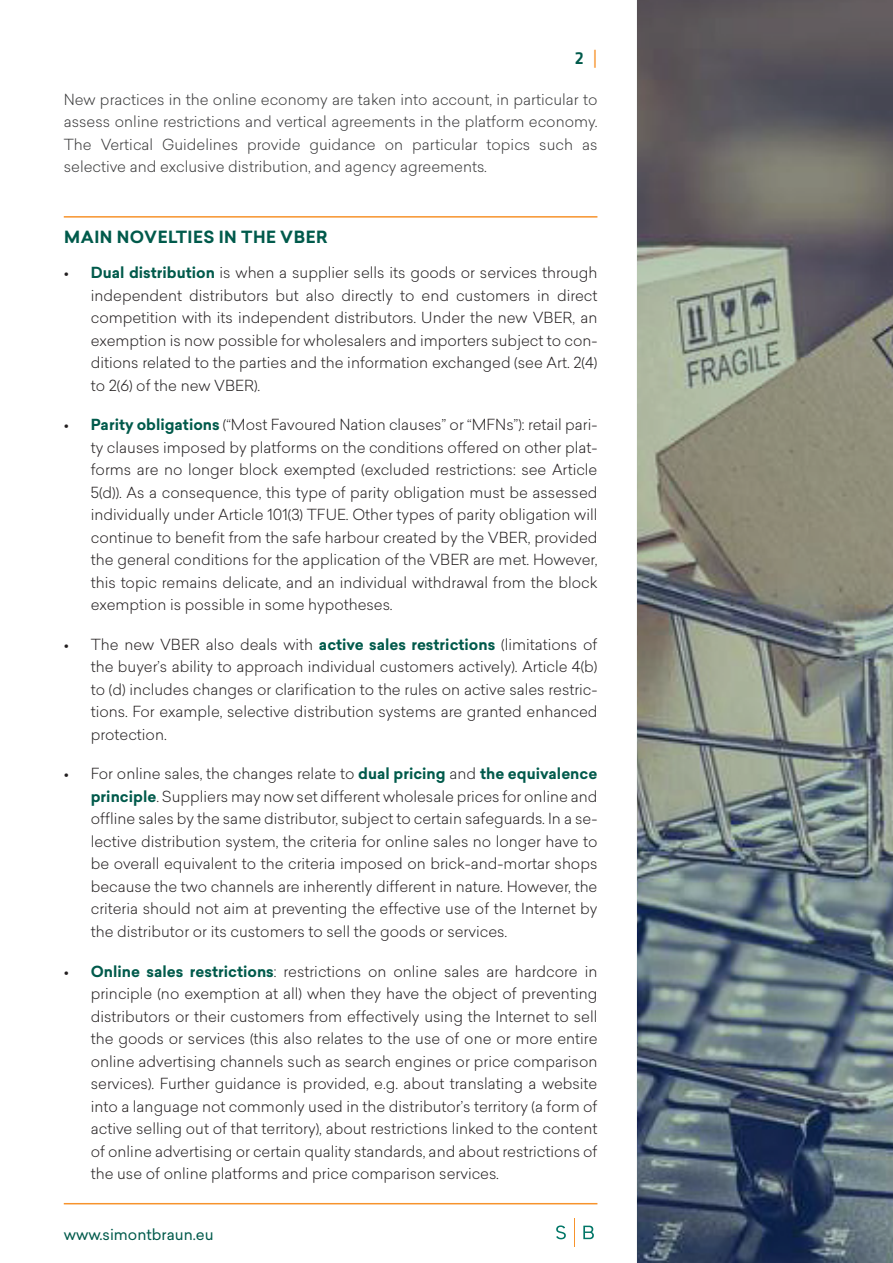
<style>
.page{position:relative;width:893px;height:1263px;background:#fff}
.page>*{position:absolute;margin:0;border:0;box-sizing:border-box;transform-origin:0 0}
.t1{font:500 18px "Klavika";color:#005a4b}
.Titre_1_-_green_bold{font:700 16.5px "Sailec";letter-spacing:.03em;color:#005a4b}
.t2{font:300 15px/22.5px "Sailec";color:#231f20;text-align:justify}
.Texte{font:300 15px/22.5px "Sailec";color:#383839;text-align:justify}
.t3{font:15px "Sailec";color:#005a4b}
.s1{color:#f7932c}
.s2{font-weight:700;color:#005a4b}
</style>
<div class="page">
<hr style="left:64px;top:1203px;width:533px;height:1px;background:#f7932c">
<svg style="left:574px;top:1218px;width:1px;height:28px"></svg>
<svg style="left:556px;top:1225px;width:10px;height:14px"></svg>
<svg style="left:583px;top:1225px;width:11px;height:14px"></svg>
<svg style="left:637px;top:0;width:256px;height:1263px;background:#717978"></svg>
<hr style="left:64px;top:216px;width:533px;height:2px;background:#f7932c">
<p class="t1" style="left:575px;top:48px;width:24px">2 <span class="s1">|</span></p>
<p class="Texte" style="left:64px;top:88px;width:535px">New practices in the online economy are taken into account, in particular to assess online restrictions and vertical agreements in the platform economy.<br>The Vertical Guidelines provide guidance on particular topics such as selective and exclusive distribution, and agency agreements.</p>
<p class="Titre_1_-_green_bold" style="left:64px;top:225px;width:265px">MAIN NOVELTIES IN THE VBER</p>
<p class="t2" style="left:91px;top:261px;width:508px;text-indent:-27px">• <span class="s2">Dual distribution</span> is when a supplier sells its goods or services through independent distributors but also directly to end customers in direct competition with its independent distributors. Under the new VBER, an exemption is now possible for wholesalers and importers subject to con&shy;ditions related to the parties and the information exchanged (see Art. 2(4) to 2(6) of the new VBER).</p>
<p class="t2" style="left:91px;top:413px;width:508px;text-indent:-27px">• <span class="s2">Parity obligations</span> (“Most Favoured Nation clauses” or “MFNs”): retail pari&shy;ty clauses imposed by platforms on the conditions offered on other plat&shy;forms are no longer block exempted (excluded restrictions: see Article 5(d)). As a consequence, this type of parity obligation must be assessed individually under Article 101(3) TFUE. Other types of parity obligation will continue to benefit from the safe harbour created by the VBER, provided the general conditions for the application of the VBER are met. However, this topic remains delicate, and an individual withdrawal from the block exemption is possible in some hypotheses.</p>
<p class="t2" style="left:91px;top:633px;width:508px;text-indent:-27px">• The new VBER also deals with <span class="s2">active sales restrictions</span> (limitations of the buyer’s ability to approach individual customers actively). Article 4(b) to (d) includes changes or clarification to the rules on active sales restric&shy;tions. For example, selective distribution systems are granted enhanced protection.</p>
<p class="t2" style="left:91px;top:762px;width:508px;text-indent:-27px">• For online sales, the changes relate to <span class="s2">dual pricing</span> and <span class="s2">the equivalence principle</span>. Suppliers may now set different wholesale prices for online and offline sales by the same distributor, subject to certain safeguards. In a se&shy;lective distribution system, the criteria for online sales no longer have to be overall equivalent to the criteria imposed on brick-and-mortar shops because the two channels are inherently different in nature. However, the criteria should not aim at preventing the effective use of the Internet by the distributor or its customers to sell the goods or services.</p>
<p class="t2" style="left:91px;top:959px;width:508px;text-indent:-27px">• <span class="s2">Online sales restrictions</span>: restrictions on online sales are hardcore in principle (no exemption at all) when they have the object of preventing distributors or their customers from effectively using the Internet to sell the goods or services (this also relates to the use of one or more entire online advertising channels such as search engines or price comparison services). Further guidance is provided, e.g. about translating a website into a language not commonly used in the distributor’s territory (a form of active selling out of that territory), about restrictions linked to the content of online advertising or certain quality standards, and about restrictions of the use of online platforms and price comparison services.</p>
<p class="t3" style="left:64px;top:1223px;width:151px">www.simontbraun.eu</p>
</div>
